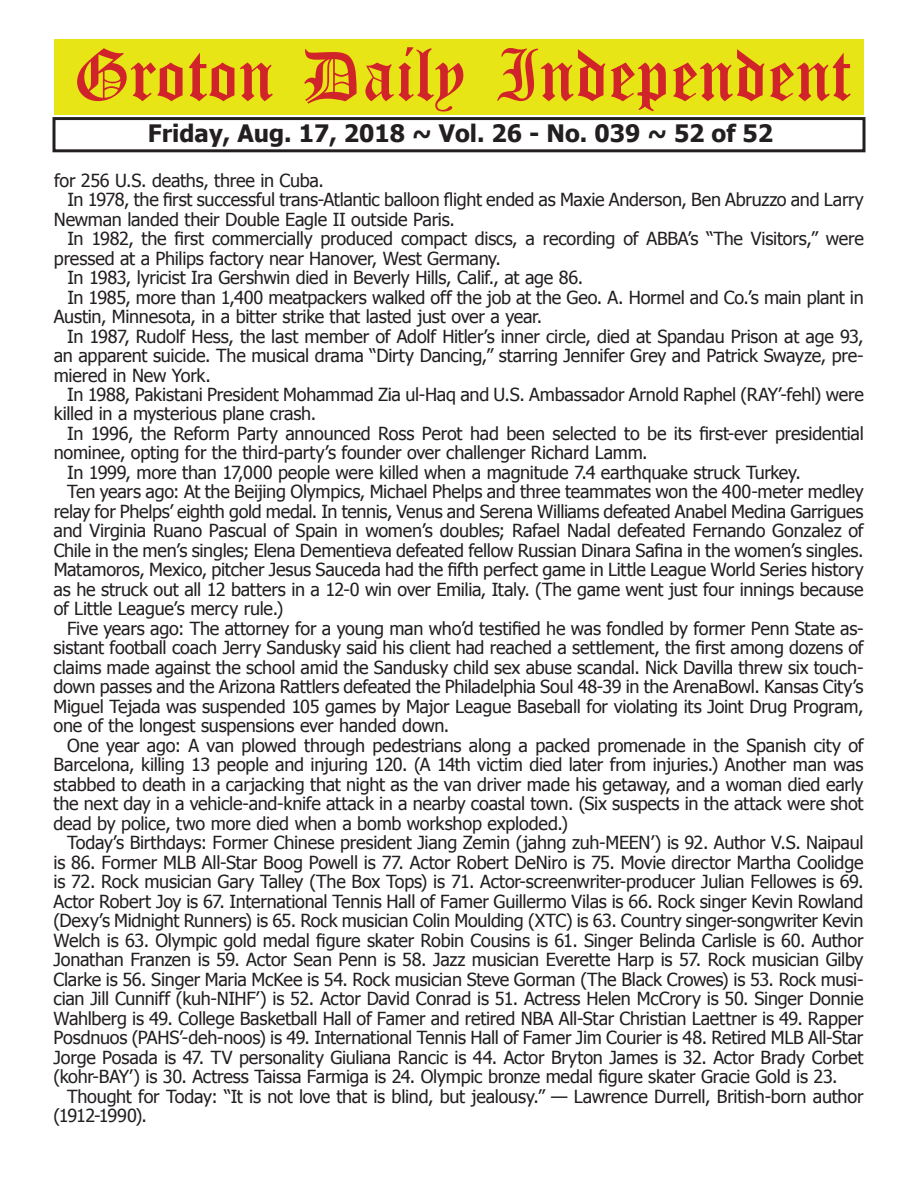
<style>
.page{position:relative;width:918px;height:1188px;background:#fff}
.page>*{position:absolute;margin:0;border:0;box-sizing:border-box;transform-origin:0 0}
.t1{font:54px "Old English Five";color:#d1232a}
.t2{font:700 24px "Tahoma";color:#231f20}
.t3{font:18px "Tahoma";letter-spacing:-.015em;color:#231f20}
.t4{font:18px "Tahoma";letter-spacing:-.05em;color:#231f20}
</style>
<div class="page">
<div style="left:52px;top:117px;width:814px;height:35px;border:3px solid #231f20"></div>
<div style="left:54px;top:40px;width:810px;height:75px;background:#e7e515"></div>
<h1 class="t1" style="left:73px;top:50px;width:779px">Groton Daily Independent</h1>
<h2 class="t2" style="left:148px;top:116px;width:627px">Friday, Aug. 17, 2018 ~ Vol. 26 - No. 039 ~ 52 of 52</h2>
<p class="t3" style="left:54px;top:168px;width:272px">for 256 U.S. deaths, three in Cuba.</p>
<p class="t3" style="left:68px;top:187px;width:798px">In 1978, the first successful trans-Atlantic balloon flight ended as Maxie Anderson, Ben Abruzzo and Larry</p>
<p class="t3" style="left:54px;top:207px;width:403px">Newman landed their Double Eagle II outside Paris.</p>
<p class="t3" style="left:67px;top:226px;width:798px">In 1982, the first commercially produced compact discs, a recording of ABBA’s “The Visitors,” were</p>
<p class="t3" style="left:54px;top:246px;width:449px">pressed at a Philips factory near Hanover, West Germany.</p>
<p class="t3" style="left:67px;top:265px;width:517px">In 1983, lyricist Ira Gershwin died in Beverly Hills, Calif., at age 86.</p>
<p class="t3" style="left:67px;top:285px;width:798px">In 1985, more than 1,400 meatpackers walked off the job at the Geo. A. Hormel and Co.’s main plant in</p>
<p class="t3" style="left:54px;top:304px;width:490px">Austin, Minnesota, in a bitter strike that lasted just over a year.</p>
<p class="t3" style="left:67px;top:324px;width:798px">In 1987, Rudolf Hess, the last member of Adolf Hitler’s inner circle, died at Spandau Prison at age 93,</p>
<p class="t3" style="left:54px;top:343px;width:812px">an apparent suicide. The musical drama “Dirty Dancing,” starring Jennifer Grey and Patrick Swayze, pre-</p>
<p class="t3" style="left:54px;top:363px;width:159px">miered in New York.</p>
<p class="t3" style="left:67px;top:382px;width:798px">In 1988, Pakistani President Mohammad Zia ul-Haq and U.S. Ambassador Arnold Raphel (RAY’-fehl) were</p>
<p class="t3" style="left:54px;top:402px;width:264px">killed in a mysterious plane crash.</p>
<p class="t3" style="left:67px;top:421px;width:798px">In 1996, the Reform Party announced Ross Perot had been selected to be its first-ever presidential</p>
<p class="t3" style="left:54px;top:441px;width:595px">nominee, opting for the third-party’s founder over challenger Richard Lamm.</p>
<p class="t3" style="left:67px;top:460px;width:735px">In 1999, more than 17,000 people were killed when a magnitude 7.4 earthquake struck Turkey.</p>
<p class="t3" style="left:67px;top:480px;width:798px">Ten years ago: At the Beijing Olympics, Michael Phelps and three teammates won the 400-meter medley</p>
<p class="t3" style="left:54px;top:499px;width:811px">relay for Phelps’ eighth gold medal. In tennis, Venus and Serena Williams defeated Anabel Medina Garrigues</p>
<p class="t3" style="left:54px;top:519px;width:812px">and Virginia Ruano Pascual of Spain in women’s doubles; Rafael Nadal defeated Fernando Gonzalez of</p>
<p class="t3" style="left:54px;top:538px;width:812px">Chile in the men’s singles; Elena Dementieva defeated fellow Russian Dinara Safina in the women’s singles.</p>
<p class="t3" style="left:54px;top:558px;width:811px">Matamoros, Mexico, pitcher Jesus Sauceda had the fifth perfect game in Little League World Series history</p>
<p class="t3" style="left:54px;top:577px;width:811px">as he struck out all 12 batters in a 12-0 win over Emilia, Italy. (The game went just four innings because</p>
<p class="t3" style="left:54px;top:597px;width:231px">of Little League’s mercy rule.)</p>
<p class="t3" style="left:67px;top:616px;width:798px">Five years ago: The attorney for a young man who’d testified he was fondled by former Penn State as-</p>
<p class="t3" style="left:54px;top:636px;width:811px">sistant football coach Jerry Sandusky said his client had reached a settlement, the first among dozens of</p>
<p class="t3" style="left:54px;top:655px;width:812px">claims made against the school amid the Sandusky child sex abuse scandal. Nick Davilla threw six touch-</p>
<p class="t3" style="left:54px;top:675px;width:812px">down passes and the Arizona Rattlers defeated the Philadelphia Soul 48-39 in the ArenaBowl. Kansas City’s</p>
<p class="t3" style="left:54px;top:694px;width:811px">Miguel Tejada was suspended 105 games by Major League Baseball for violating its Joint Drug Program,</p>
<p class="t3" style="left:54px;top:714px;width:397px">one of the longest suspensions ever handed down.</p>
<p class="t3" style="left:67px;top:733px;width:798px">One year ago: A van plowed through pedestrians along a packed promenade in the Spanish city of</p>
<p class="t3" style="left:54px;top:753px;width:811px">Barcelona, killing 13 people and injuring 120. (A 14th victim died later from injuries.) Another man was</p>
<p class="t3" style="left:54px;top:772px;width:811px">stabbed to death in a carjacking that night as the van driver made his getaway, and a woman died early</p>
<p class="t3" style="left:54px;top:792px;width:811px">the next day in a vehicle-and-knife attack in a nearby coastal town. (Six suspects in the attack were shot</p>
<p class="t3" style="left:54px;top:811px;width:516px">dead by police, two more died when a bomb workshop exploded.)</p>
<p class="t3" style="left:67px;top:831px;width:798px">Today’s Birthdays: Former Chinese president Jiang Zemin (jahng zuh-MEEN’) is 92. Author V.S. Naipaul</p>
<p class="t3" style="left:54px;top:850px;width:811px">is 86. Former MLB All-Star Boog Powell is 77. Actor Robert DeNiro is 75. Movie director Martha Coolidge</p>
<p class="t3" style="left:54px;top:870px;width:812px">is 72. Rock musician Gary Talley (The Box Tops) is 71. Actor-screenwriter-producer Julian Fellowes is 69.</p>
<p class="t3" style="left:54px;top:889px;width:811px">Actor Robert Joy is 67. International Tennis Hall of Famer Guillermo Vilas is 66. Rock singer Kevin Rowland</p>
<p class="t3" style="left:54px;top:909px;width:812px">(Dexy’s Midnight Runners) is 65. Rock musician Colin Moulding (XTC) is 63. Country singer-songwriter Kevin</p>
<p class="t3" style="left:54px;top:928px;width:811px">Welch is 63. Olympic gold medal figure skater Robin Cousins is 61. Singer Belinda Carlisle is 60. Author</p>
<p class="t3" style="left:54px;top:948px;width:811px">Jonathan Franzen is 59. Actor Sean Penn is 58. Jazz musician Everette Harp is 57. Rock musician Gilby</p>
<p class="t3" style="left:54px;top:967px;width:812px">Clarke is 56. Singer Maria McKee is 54. Rock musician Steve Gorman (The Black Crowes) is 53. Rock musi-</p>
<p class="t3" style="left:54px;top:987px;width:811px">cian Jill Cunniff (kuh-NIHF’) is 52. Actor David Conrad is 51. Actress Helen McCrory is 50. Singer Donnie</p>
<p class="t3" style="left:54px;top:1006px;width:811px">Wahlberg is 49. College Basketball Hall of Famer and retired NBA All-Star Christian Laettner is 49. Rapper</p>
<p class="t3" style="left:54px;top:1026px;width:811px">Posdnuos (PAHS’-deh-noos) is 49. International Tennis Hall of Famer Jim Courier is 48. Retired MLB All-Star</p>
<p class="t3" style="left:54px;top:1045px;width:811px">Jorge Posada is 47. TV personality Giuliana Rancic is 44. Actor Bryton James is 32. Actor Brady Corbet</p>
<p class="t3" style="left:53px;top:1065px;width:786px">(kohr-BAY’) is 30. Actress Taissa Farmiga is 24. Olympic bronze medal figure skater Gracie Gold is 23.</p>
<p class="t3" style="left:67px;top:1084px;width:798px">Thought for Today: “It is not love that is blind, but jealousy.” — Lawrence Durrell, British-born author</p>
<p class="t4" style="left:54px;top:1104px;width:95px">(1912-1990).</p>
</div>
